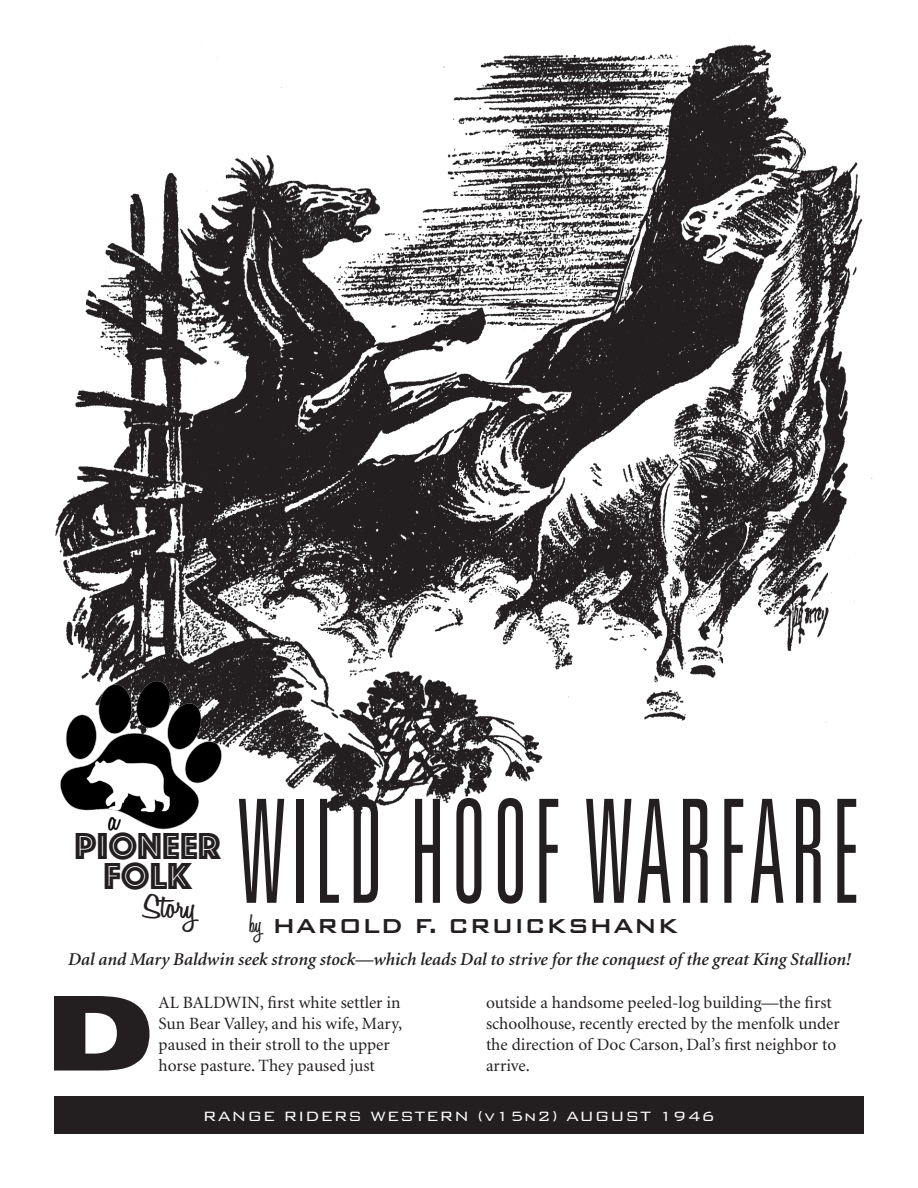
<style>
.page{position:relative;width:918px;height:1188px;background:#fff}
.page>*{position:absolute;margin:0;border:0;box-sizing:border-box;transform-origin:0 0}
.t1{font:300 ultra-condensed 144px "Univers";letter-spacing:.05em;color:#231f20;scale:.75 1}
.t2{font:900 expanded 103.2px "Univers";color:#231f20}
.t3{font:39px "Phosphate Inline";color:#231f20}
.t4{font:600 36px "Honey Script";color:#231f20;scale:1.2 1}
.t5{font:600 36px "Honey Script";color:#000;scale:1.2 1}
.t6{font:500 27px "Bank Gothic BT";color:#231f20}
.t7{font:italic 600 18px "Minion";color:#231f20}
.t8{font:300 18px "Bank Gothic BT";letter-spacing:.04em;color:#fff}
.t9{font:17.25px/20.7px "Minion";color:#231f20}
.s1{font-family:"Honey Script";font-weight:600}
</style>
<div class="page">
<img style="left:55px;top:42px;width:818px;height:775px">
<div style="left:54px;top:1096px;width:810px;height:38px;background:#231f20"></div>
<img style="left:55px;top:676px;width:198px;height:154px">
<p class="t5" style="left:109px;top:797px;width:9px">a</p>
<p class="t3" style="left:75px;top:818px;width:148px">PIONEER</p>
<p class="t3" style="left:104px;top:848px;width:90px">FoLK</p>
<p class="t4" style="left:143px;top:884px;width:45px">Story</p>
<p class="t1" style="left:238px;top:777px;width:831px">WILD HOOF WARFARE</p>
<p class="t6" style="left:249px;top:911px;width:431px"><span class="s1">by</span> HAROLD F. CRUICKSHANK</p>
<p class="t7" style="left:68px;top:950px;width:784px">Dal and Mary Baldwin seek strong stock—which leads Dal to strive for the conquest of the great King Stallion!</p>
<p class="t2" style="left:45px;top:972px;width:111px">D</p>
<p class="t9" style="left:159px;top:993px;width:245px">AL BALDWIN, first white settler in Sun Bear Valley, and his wife, Mary, paused in their stroll to the upper horse pasture. They paused just</p>
<p class="t9" style="left:486px;top:993px;width:355px">outside a handsome peeled-log building—the first schoolhouse, recently erected by the menfolk under the direction of Doc Carson, Dal’s first neighbor to arrive.</p>
<p class="t8" style="left:203px;top:1106px;width:514px">RANGE RIDERS WESTERN (v15n2) AUGUST 1946</p>
</div>
